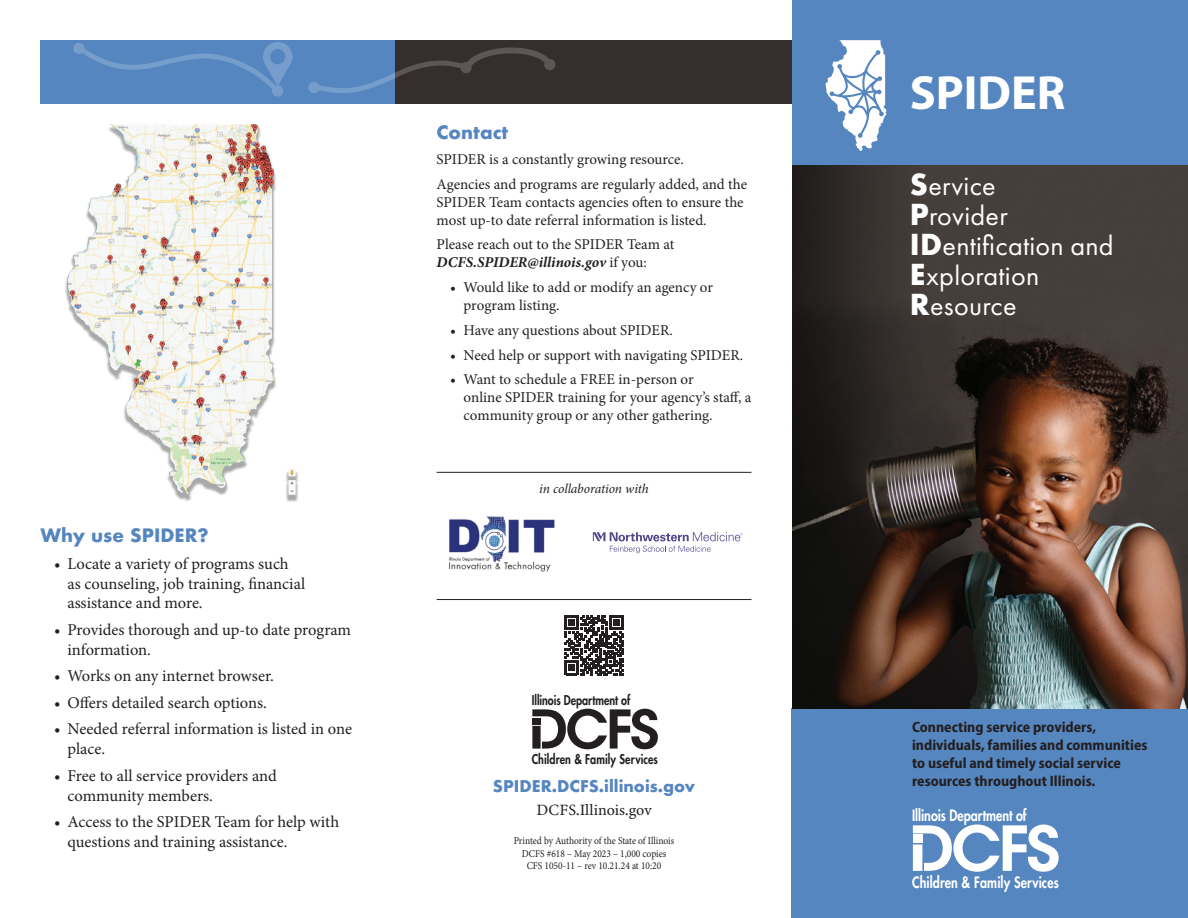
<style>
.page{position:relative;width:1188px;height:918px;background:#fff}
.page>*{position:absolute;margin:0;border:0;box-sizing:border-box;transform-origin:0 0}
.t1{font:700 48.3px "Myriad Pro";color:#fff}
.t2{font:28.2px/30px "Futura PT";letter-spacing:.01em;color:#fff}
.t3{font:700 18px "Futura";color:#5586bf}
.t4{font:16.5px/19.8px "Minion Pro";letter-spacing:-.005em;color:#231f20}
.t5{font:700 15.75px "Futura";color:#5586bf}
.t6{font:15.75px "Minion Variable Concept";color:#231f20}
.t7{font:800 15.3px "Futura";letter-spacing:.01em;color:#fff;scale:.82 1}
.t8{font:15px/18px "Minion Pro";letter-spacing:-.005em;color:#231f20}
.t9{font:15px/18px "Myriad Variable Concept";color:#231f20}
.t10{font:italic 13.5px "Minion Pro";letter-spacing:-.01em;color:#231f20}
.t11{font:800 13.2px "Futura";letter-spacing:.01em;color:#231f20;scale:.82 1}
.t12{font:10.5px/12.6px "Minion Pro";color:#231f20;text-align:center;scale:.9 1}
.s1{font-weight:700;font-style:italic}
.s2{font-family:"Futura";font-weight:700}
</style>
<div class="page">
<svg style="left:532px;top:709px;width:126px;height:40px"></svg>
<div style="left:532px;top:718px;width:9px;height:7px;background:#231f20"></div>
<div style="left:792px;top:0;width:396px;height:165px;background:#5586bf"></div>
<div style="left:792px;top:709px;width:396px;height:209px;background:#5586bf"></div>
<img style="left:792px;top:165px;width:396px;height:544px">
<svg style="left:826px;top:40px;width:60px;height:111px"></svg>
<svg style="left:913px;top:825px;width:146px;height:47px"></svg>
<div style="left:913px;top:835px;width:9px;height:8px;background:#fff"></div>
<div style="left:40px;top:40px;width:356px;height:64px;background:#5586bf"></div>
<div style="left:396px;top:40px;width:396px;height:64px;background:#352e2c"></div>
<img style="left:449px;top:516px;width:106px;height:56px">
<svg style="left:593px;top:532px;width:150px;height:21px"></svg>
<hr style="left:437px;top:472px;width:314px;height:1px;background:#231f20">
<hr style="left:437px;top:599px;width:314px;height:1px;background:#231f20">
<svg style="left:308px;top:44px;width:245px;height:52px"></svg>
<svg style="left:544px;top:59px;width:12px;height:12px"></svg>
<svg style="left:73px;top:42px;width:219px;height:55px"></svg>
<img style="left:65px;top:124px;width:233px;height:378px">
<svg style="left:564px;top:615px;width:60px;height:60px"></svg>
<p class="t3" style="left:40px;top:523px;width:170px">Why use SPIDER?</p>
<p class="t4" style="left:67px;top:554px;width:239px;text-indent:-13px">• Locate a variety of programs such as counseling, job training, financial assistance and more.</p>
<p class="t4" style="left:67px;top:620px;width:285px;text-indent:-13px">• Provides thorough and up-to date program information.</p>
<p class="t4" style="left:54px;top:666px;width:221px">• Works on any internet browser.</p>
<p class="t4" style="left:54px;top:693px;width:214px">• Offers detailed search options.</p>
<p class="t4" style="left:67px;top:719px;width:286px;text-indent:-13px">• Needed referral information is listed in one place.</p>
<p class="t4" style="left:67px;top:766px;width:211px;text-indent:-13px">• Free to all service providers and community members.</p>
<p class="t4" style="left:67px;top:812px;width:273px;text-indent:-13px">• Access to the SPIDER Team for help with questions and training assistance.</p>
<p class="t3" style="left:437px;top:119px;width:73px">Contact</p>
<p class="t8" style="left:437px;top:147px;width:312px;line-height:24.8px">SPIDER is a constantly growing resource.<br>Agencies and programs are regularly added, and the</p>
<p class="t8" style="left:437px;top:193px;width:309px">SPIDER Team contacts agencies often to ensure the most up-to date referral information is listed.</p>
<p class="t8" style="left:437px;top:236px;width:239px">Please reach out to the SPIDER Team at<br><span class="s1">DCFS.SPIDER@illinois.gov</span> if you:</p>
<p class="t8" style="left:464px;top:278px;width:251px;text-indent:-14px">• Would like to add or modify an agency or program listing.</p>
<p class="t8" style="left:450px;top:321px;width:224px">• Have any questions about SPIDER.</p>
<p class="t8" style="left:450px;top:346px;width:295px">• Need help or support with navigating SPIDER.</p>
<p class="t8" style="left:464px;top:371px;width:289px;text-indent:-14px">• Want to schedule a FREE in-person or<br>online SPIDER training for your agency’s staff, a community group or any other gathering.</p>
<p class="t10" style="left:539px;top:479px;width:111px">in collaboration with</p>
<p class="t11" style="left:532px;top:692px;width:122px">Illinois Department of</p>
<p class="t11" style="left:532px;top:751px;width:156px">Children &amp; Family Services</p>
<p class="t5" style="left:493px;top:775px;width:204px">SPIDER.DCFS.illinois.gov</p>
<p class="t6" style="left:536px;top:798px;width:117px">DCFS.Illinois.gov</p>
<p class="t12" style="left:514px;top:834px;width:180px">Printed by Authority of the State of Illinois<br>DCFS #618 – May 2023 – 1,000 copies<br>CFS 1050-11 – rev 10.21.24 at 10:20</p>
<h1 class="t1" style="left:910px;top:61px;width:157px">SPIDER</h1>
<h2 class="t2" style="left:910px;top:170px;width:205px"><span class="s2">S</span>ervice<br><span class="s2">P</span>rovider<br><span class="s2">ID</span>entification and<br><span class="s2">E</span>xploration<br><span class="s2">R</span>esource</h2>
<p class="t9" style="left:912px;top:718px;width:237px">Connecting service providers, individuals, families and communities to useful and timely social service resources throughout Illinois.</p>
<p class="t7" style="left:912px;top:805px;width:141px">Illinois Department of</p>
<p class="t7" style="left:912px;top:873px;width:181px">Children &amp; Family Services</p>
</div>
